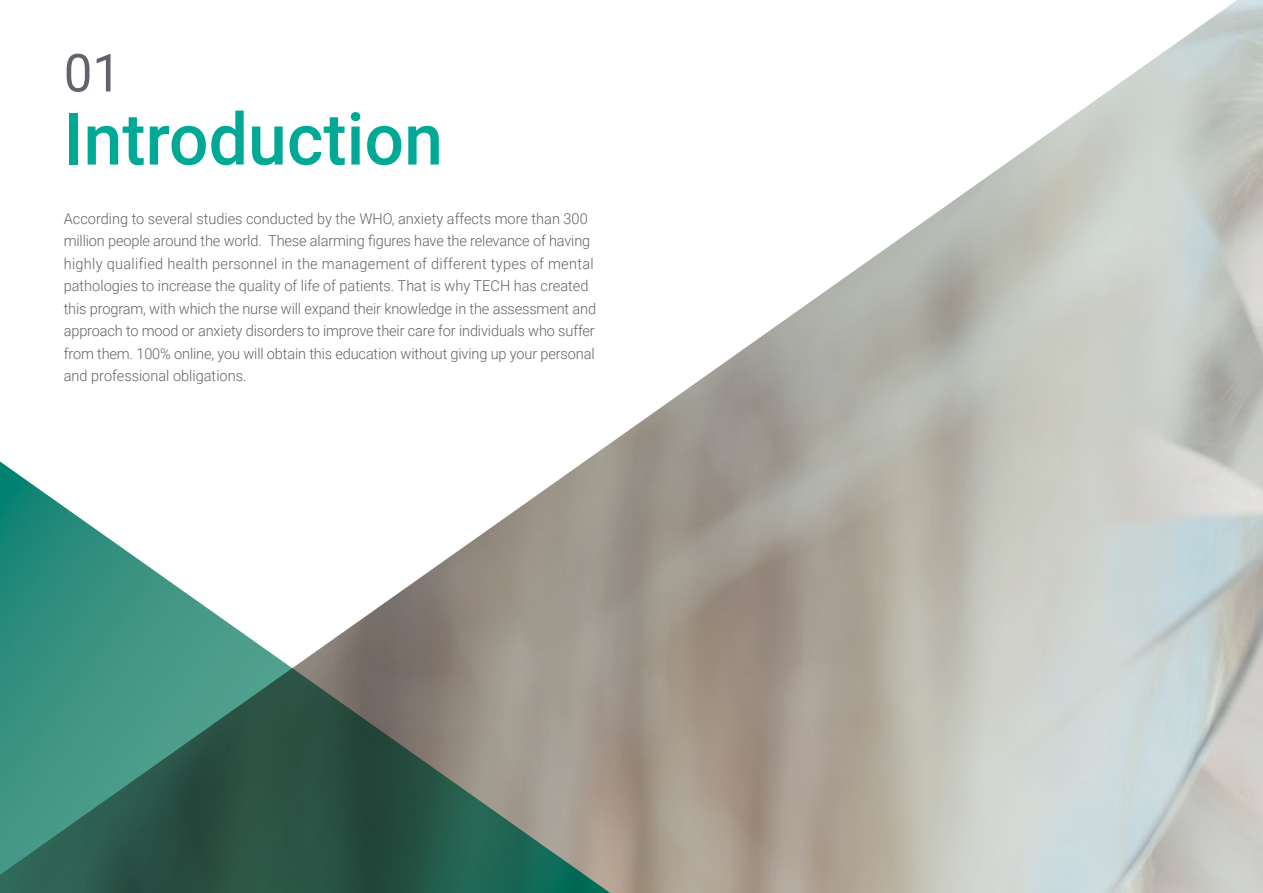
<style>
.page{position:relative;width:1263px;height:893px;background:#fff}
.page>*{position:absolute;margin:0;border:0;box-sizing:border-box;transform-origin:0 0}
.t1{font:500 72px "Roboto";color:#00a996}
.t2{font:52.5px "Roboto";color:#61646a}
.t3{font:300 15px/22.5px "Roboto";letter-spacing:-.01em;color:#61646a}
</style>
<div class="page">
<svg style="left:0;top:446px;width:640px;height:447px"></svg>
<h2 class="t2" style="left:64px;top:36px;width:59px">01</h2>
<h1 class="t1" style="left:64px;top:89px;width:381px">Introduction</h1>
<p class="t3" style="left:64px;top:207px;width:534px">According to several studies conducted by the WHO, anxiety affects more than 300 million people around the world. These alarming figures have the relevance of having highly qualified health personnel in the management of different types of mental pathologies to increase the quality of life of patients. That is why TECH has created this program, with which the nurse will expand their knowledge in the assessment and approach to mood or anxiety disorders to improve their care for individuals who suffer from them. 100% online, you will obtain this education without giving up your personal and professional obligations.</p>
</div>
